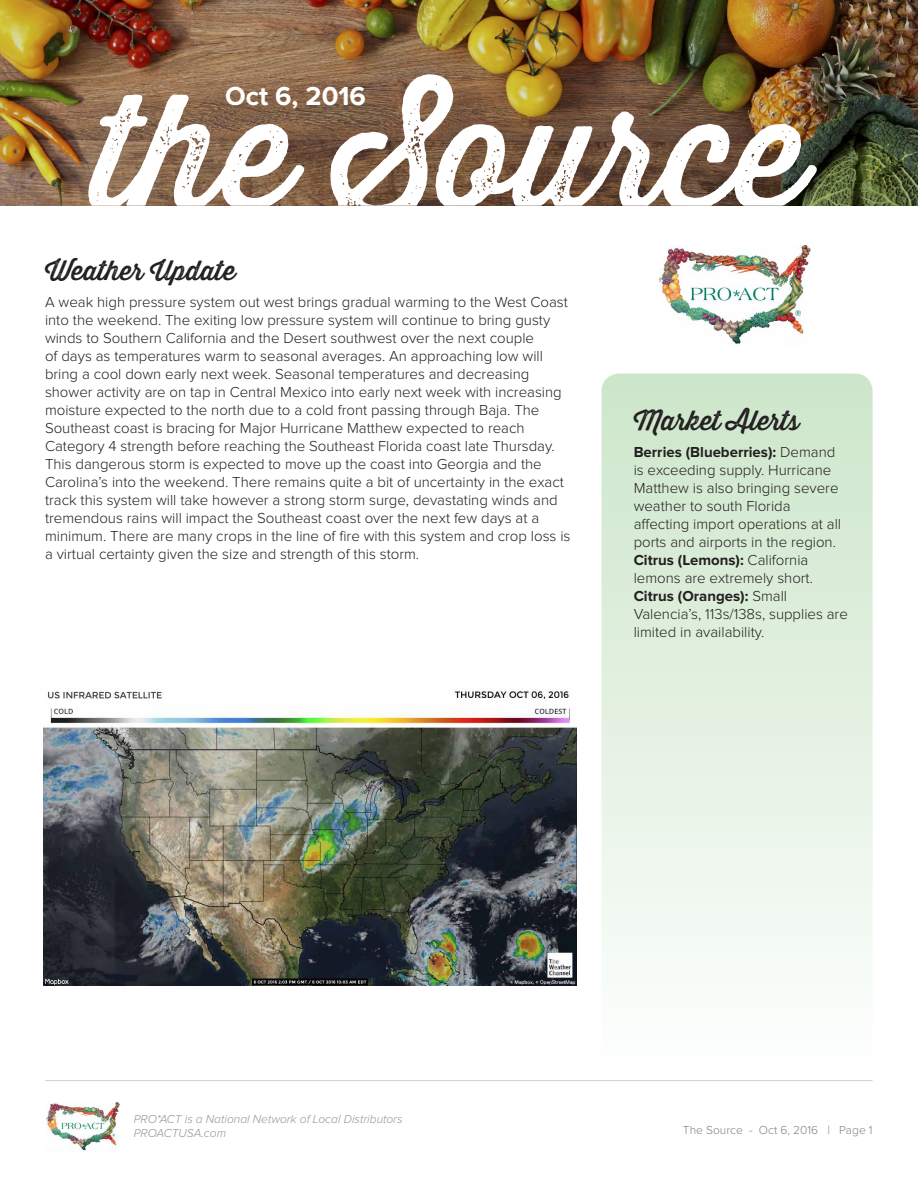
<style>
.page{position:relative;width:918px;height:1188px;background:#fff}
.page>*{position:absolute;margin:0;border:0;box-sizing:border-box;transform-origin:0 0}
.t1{font:27px "Thirsty Rough Reg One";color:#231f20}
.t2{font:700 27px "Proxima Nova";color:#fff}
.t3{font:300 15px/18px "Proxima Nova";color:#231f20}
.t4{font:italic 300 12px/14.4px "Proxima Nova";color:#939598}
.t5{font:300 12px "Proxima Nova";color:#808285}
.s1{font-weight:700}
</style>
<div class="page">
<img style="left:46px;top:1102px;width:74px;height:49px">
<hr style="left:45px;top:1080px;width:828px;height:1px;background:#d1d2d4">
<img style="left:0;top:0;width:918px;height:206px">
<svg style="left:88px;top:74px;width:729px;height:132px"></svg>
<img style="left:660px;top:245px;width:151px;height:99px">
<img style="left:43px;top:690px;width:533px;height:296px">
<svg style="left:602px;top:374px;width:271px;height:581px"></svg>
<h1 class="t2" style="left:225px;top:80px;width:142px">Oct 6, 2016</h1>
<h1 class="t1" style="left:45px;top:251px;width:192px">Weather Update</h1>
<p class="t3" style="left:45px;top:294px;width:527px">A weak high pressure system out west brings gradual warming to the West Coast into the weekend. The exiting low pressure system will continue to bring gusty winds to Southern California and the Desert southwest over the next couple<br>of days as temperatures warm to seasonal averages. An approaching low will bring a cool down early next week. Seasonal temperatures and decreasing shower activity are on tap in Central Mexico into early next week with increasing moisture expected to the north due to a cold front passing through Baja. The Southeast coast is bracing for Major Hurricane Matthew expected to reach Category 4 strength before reaching the Southeast Florida coast late Thursday.<br>This dangerous storm is expected to move up the coast into Georgia and the Carolina’s into the weekend. There remains quite a bit of uncertainty in the exact track this system will take however a strong storm surge, devastating winds and tremendous rains will impact the Southeast coast over the next few days at a minimum. There are many crops in the line of fire with this system and crop loss is a virtual certainty given the size and strength of this storm.</p>
<h1 class="t1" style="left:634px;top:401px;width:167px">Market Alerts</h1>
<p class="t3" style="left:634px;top:444px;width:216px"><span class="s1">Berries (Blueberries):</span> Demand is exceeding supply. Hurricane<br>Matthew is also bringing severe weather to south Florida affecting import operations at all ports and airports in the region.<br><span class="s1">Citrus (Lemons):</span> California lemons are extremely short.<br><span class="s1">Citrus (Oranges):</span> Small<br>Valencia’s, 113s/138s, supplies are limited in availability.</p>
<p class="t4" style="left:134px;top:1112px;width:270px">PRO*ACT is a National Network of Local Distributors<br>PROACTUSA.com</p>
<p class="t5" style="left:683px;top:1124px;width:191px">The Source - Oct 6, 2016 | Page 1</p>
</div>
